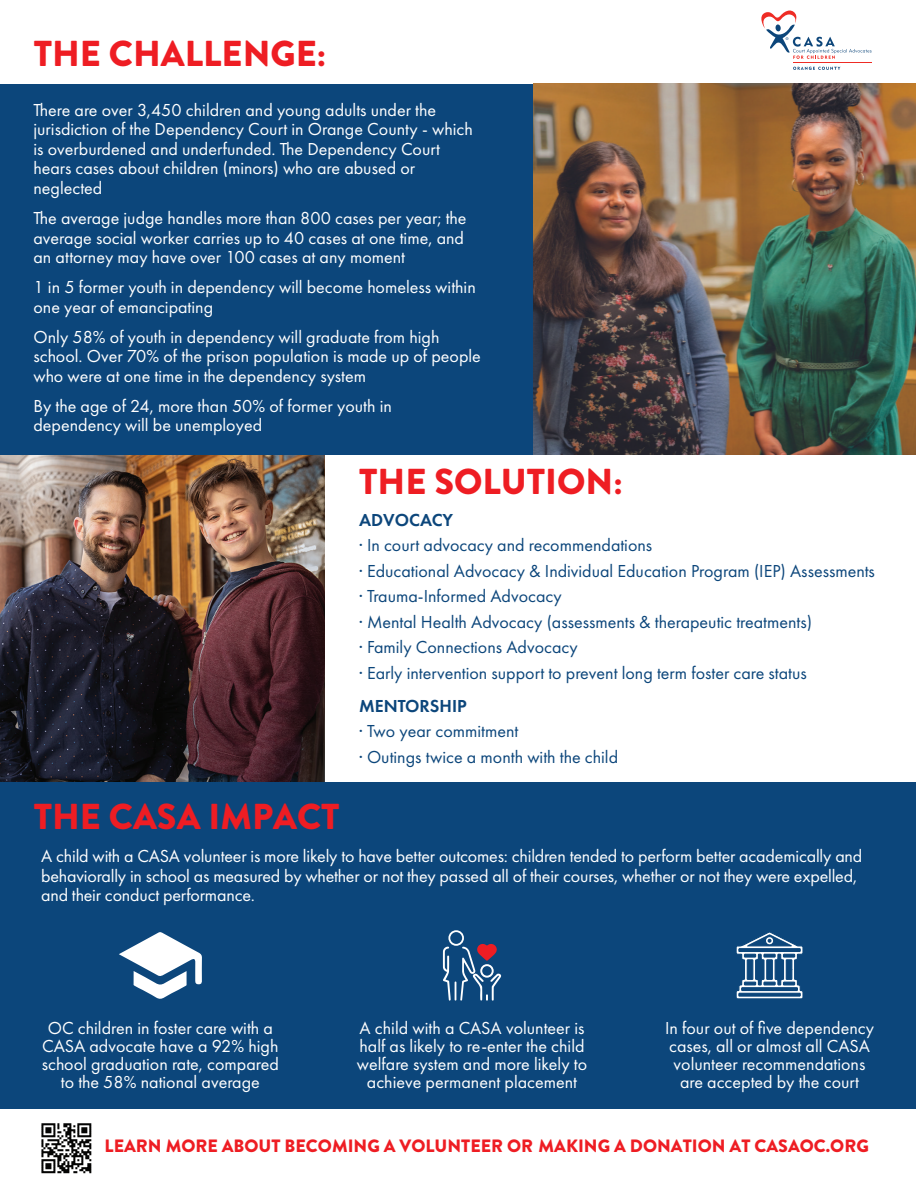
<style>
.page{position:relative;width:916px;height:1186px;background:#fff}
.page>*{position:absolute;margin:0;border:0;box-sizing:border-box;transform-origin:0 0}
.t1{font:900 36px "Brandon Grotesque";color:#ee1d23}
.t2{font:18px/19.5px "Futura PT";color:#fff}
.t3{font:18px/25.5px "Futura PT";color:#0c467b}
.t4{font:600 18px "Futura PT";color:#0c467b}
.t5{font:900 17.85px "Brandon Grotesque";color:#ee1d23}
</style>
<div class="page">
<img style="left:0;top:454px;width:325px;height:328px">
<svg style="left:41px;top:1123px;width:50px;height:49px"></svg>
<div style="left:0;top:782px;width:916px;height:326px;background:#0c467b"></div>
<div style="left:0;top:84px;width:916px;height:370px;background:#0c467b"></div>
<img style="left:533px;top:84px;width:383px;height:370px">
<svg style="left:793px;top:67px;width:47px;height:3px"></svg>
<hr style="left:793px;top:63px;width:78px;height:1px;background:#ee2c25">
<svg style="left:761px;top:10px;width:110px;height:49px"></svg>
<svg style="left:443px;top:930px;width:58px;height:70px"></svg>
<svg style="left:119px;top:932px;width:83px;height:67px"></svg>
<svg style="left:736px;top:932px;width:67px;height:67px"></svg>
<h1 class="t1" style="left:34px;top:28px;width:294px">THE CHALLENGE:</h1>
<p class="t2" style="left:34px;top:100px;width:441px">There are over 3,450 children and young adults under the jurisdiction of the Dependency Court in Orange County - which is overburdened and underfunded. The Dependency Court hears cases about children (minors) who are abused or neglected</p>
<p class="t2" style="left:34px;top:208px;width:434px">The average judge handles more than 800 cases per year; the average social worker carries up to 40 cases at one time, and an attorney may have over 100 cases at any moment</p>
<p class="t2" style="left:34px;top:277px;width:444px">1 in 5 former youth in dependency will become homeless within one year of emancipating</p>
<p class="t2" style="left:34px;top:327px;width:449px">Only 58% of youth in dependency will graduate from high school. Over 70% of the prison population is made up of people who were at one time in the dependency system</p>
<p class="t2" style="left:34px;top:396px;width:360px">By the age of 24, more than 50% of former youth in dependency will be unemployed</p>
<h1 class="t1" style="left:359px;top:455px;width:265px">THE SOLUTION:</h1>
<h1 class="t1" style="left:34px;top:790px;width:307px">THE CASA IMPACT</h1>
<p class="t4" style="left:359px;top:508px;width:96px">ADVOCACY</p>
<p class="t3" style="left:359px;top:532px;width:517px">· In court advocacy and recommendations<br>· Educational Advocacy &amp; Individual Education Program (IEP) Assessments · Trauma-Informed Advocacy<br>· Mental Health Advocacy (assessments &amp; therapeutic treatments)<br>· Family Connections Advocacy<br>· Early intervention support to prevent long term foster care status</p>
<p class="t4" style="left:359px;top:694px;width:109px">MENTORSHIP</p>
<p class="t3" style="left:359px;top:718px;width:260px">· Two year commitment<br>· Outings twice a month with the child</p>
<p class="t2" style="left:41px;top:846px;width:823px">A child with a CASA volunteer is more likely to have better outcomes: children tended to perform better academically and behaviorally in school as measured by whether or not they passed all of their courses, whether or not they were expelled, and their conduct performance.</p>
<p class="t2" style="left:42px;top:1018px;width:238px;line-height:18px;text-align:center">OC children in foster care with a<br>CASA advocate have a 92% high school graduation rate, compared to the 58% national average</p>
<p class="t2" style="left:665px;top:1018px;width:210px;line-height:18px;text-align:center">In four out of five dependency cases, all or almost all CASA volunteer recommendations are accepted by the court</p>
<p class="t2" style="left:357px;top:1018px;width:232px;line-height:18px;text-align:center">A child with a CASA volunteer is half as likely to re-enter the child welfare system and more likely to achieve permanent placement</p>
<p class="t5" style="left:105px;top:1133px;width:766px">LEARN MORE ABOUT BECOMING A VOLUNTEER OR MAKING A DONATION AT CASAOC.ORG</p>
</div>
